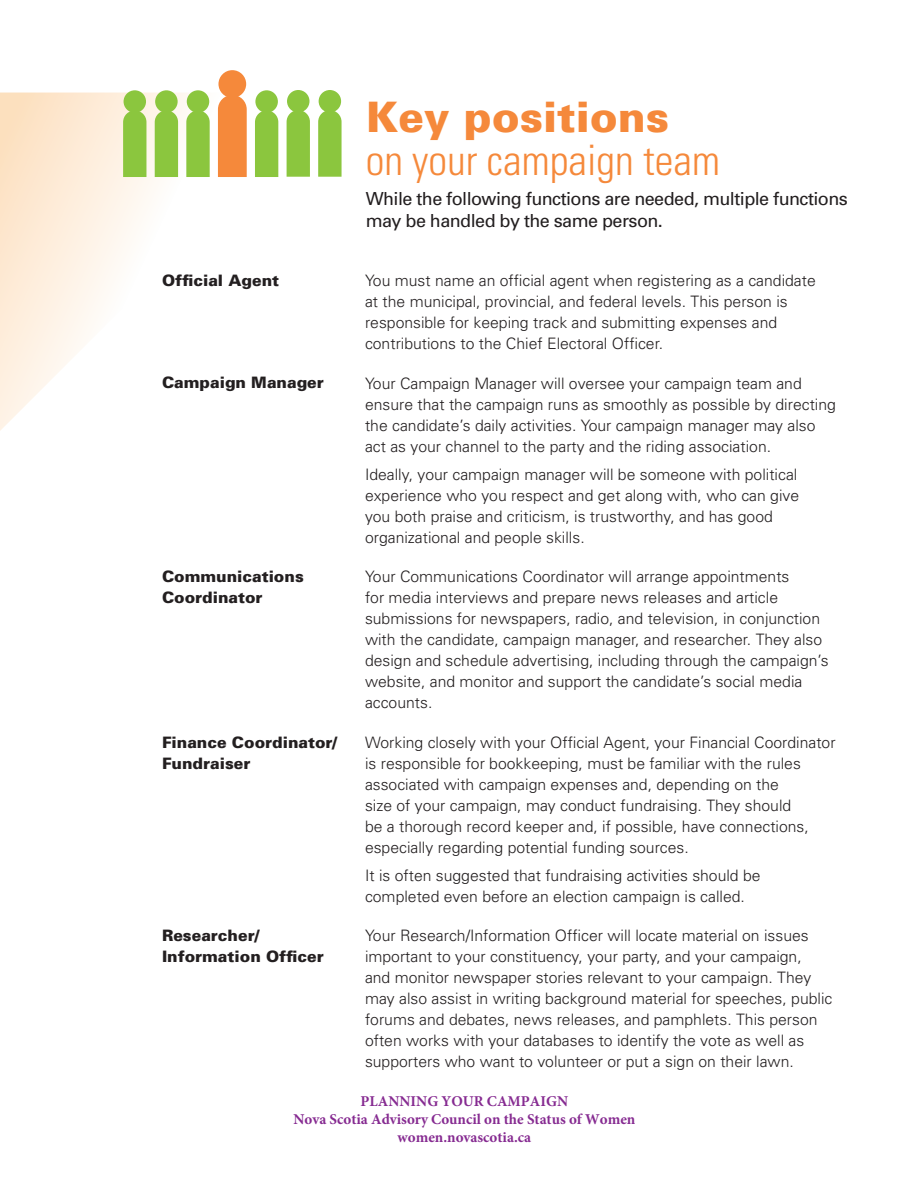
<style>
.page{position:relative;width:918px;height:1188px;background:#fff}
.page>*{position:absolute;margin:0;border:0;box-sizing:border-box;transform-origin:0 0}
.t1{font:300 condensed 42px "Univers";color:#f5893b}
.t2{font:900 42px "Univers";color:#f5893b}
.t3{font:18px/22.5px "Univers";letter-spacing:-.03em;color:#231f20}
.t4{font:300 15.75px/21px "Univers";color:#231f20}
.t5{font:900 15.75px/21px "Univers";color:#231f20}
.t6{font:700 15px/18px "Minion Pro";color:#862b91;text-align:center}
</style>
<div class="page">
<svg style="left:0;top:93px;width:339px;height:338px"></svg>
<div style="left:155px;top:90px;width:23px;height:23px;background:#8bc63e;border-radius:50%"></div>
<div style="left:155px;top:110px;width:23px;height:67px;background:#8bc63e"></div>
<div style="left:124px;top:90px;width:22px;height:23px;background:#8bc63e;border-radius:50%"></div>
<svg style="left:123px;top:110px;width:23px;height:67px;background:#8fc744"></svg>
<div style="left:187px;top:90px;width:22px;height:23px;background:#8bc63e;border-radius:50%"></div>
<svg style="left:186px;top:110px;width:24px;height:67px;background:#92c949"></svg>
<div style="left:218px;top:70px;width:28px;height:28px;background:#f5893b;border-radius:50%"></div>
<svg style="left:218px;top:95px;width:29px;height:82px;background:#f58e43"></svg>
<div style="left:255px;top:90px;width:23px;height:23px;background:#8bc63e;border-radius:50%"></div>
<div style="left:255px;top:110px;width:23px;height:67px;background:#8bc63e"></div>
<div style="left:287px;top:90px;width:23px;height:22px;background:#8bc63e;border-radius:50%"></div>
<svg style="left:287px;top:110px;width:23px;height:67px;background:#8fc845"></svg>
<div style="left:319px;top:90px;width:22px;height:22px;background:#8bc63e;border-radius:50%"></div>
<svg style="left:318px;top:110px;width:24px;height:67px;background:#92c94a"></svg>
<h1 class="t2" style="left:366px;top:91px;width:305px">Key positions</h1>
<h1 class="t1" style="left:366px;top:135px;width:356px">on your campaign team</h1>
<p class="t3" style="left:366px;top:187px;width:484px">While the following functions are needed, multiple functions may be handled by the same person.</p>
<p class="t5" style="left:162px;top:269px;width:119px">Official Agent</p>
<p class="t4" style="left:365px;top:270px;width:452px">You must name an official agent when registering as a candidate at the municipal, provincial, and federal levels. This person is responsible for keeping track and submitting expenses and contributions to the Chief Electoral Officer.</p>
<p class="t5" style="left:162px;top:372px;width:163px">Campaign Manager</p>
<p class="t4" style="left:365px;top:372px;width:472px">Your Campaign Manager will oversee your campaign team and ensure that the campaign runs as smoothly as possible by directing the candidate’s daily activities. Your campaign manager may also act as your channel to the party and the riding association.</p>
<p class="t4" style="left:365px;top:463px;width:436px">Ideally, your campaign manager will be someone with political experience who you respect and get along with, who can give you both praise and criticism, is trustworthy, and has good organizational and people skills.</p>
<p class="t5" style="left:162px;top:565px;width:143px">Communications<br>Coordinator</p>
<p class="t4" style="left:365px;top:566px;width:465px">Your Communications Coordinator will arrange appointments<br>for media interviews and prepare news releases and article submissions for newspapers, radio, and television, in conjunction with the candidate, campaign manager, and researcher. They also design and schedule advertising, including through the campaign’s website, and monitor and support the candidate’s social media accounts.</p>
<p class="t5" style="left:162px;top:731px;width:176px">Finance Coordinator/<br>Fundraiser</p>
<p class="t4" style="left:365px;top:731px;width:472px">Working closely with your Official Agent, your Financial Coordinator is responsible for bookkeeping, must be familiar with the rules associated with campaign expenses and, depending on the<br>size of your campaign, may conduct fundraising. They should<br>be a thorough record keeper and, if possible, have connections, especially regarding potential funding sources.</p>
<p class="t4" style="left:365px;top:864px;width:397px">It is often suggested that fundraising activities should be completed even before an election campaign is called.</p>
<p class="t5" style="left:162px;top:925px;width:163px">Researcher/<br>Information Officer</p>
<p class="t4" style="left:365px;top:925px;width:469px">Your Research/Information Officer will locate material on issues important to your constituency, your party, and your campaign,<br>and monitor newspaper stories relevant to your campaign. They may also assist in writing background material for speeches, public forums and debates, news releases, and pamphlets. This person often works with your databases to identify the vote as well as supporters who want to volunteer or put a sign on their lawn.</p>
<p class="t6" style="left:293px;top:1092px;width:344px">PLANNING YOUR CAMPAIGN<br>Nova Scotia Advisory Council on the Status of Women women.novascotia.ca</p>
</div>
